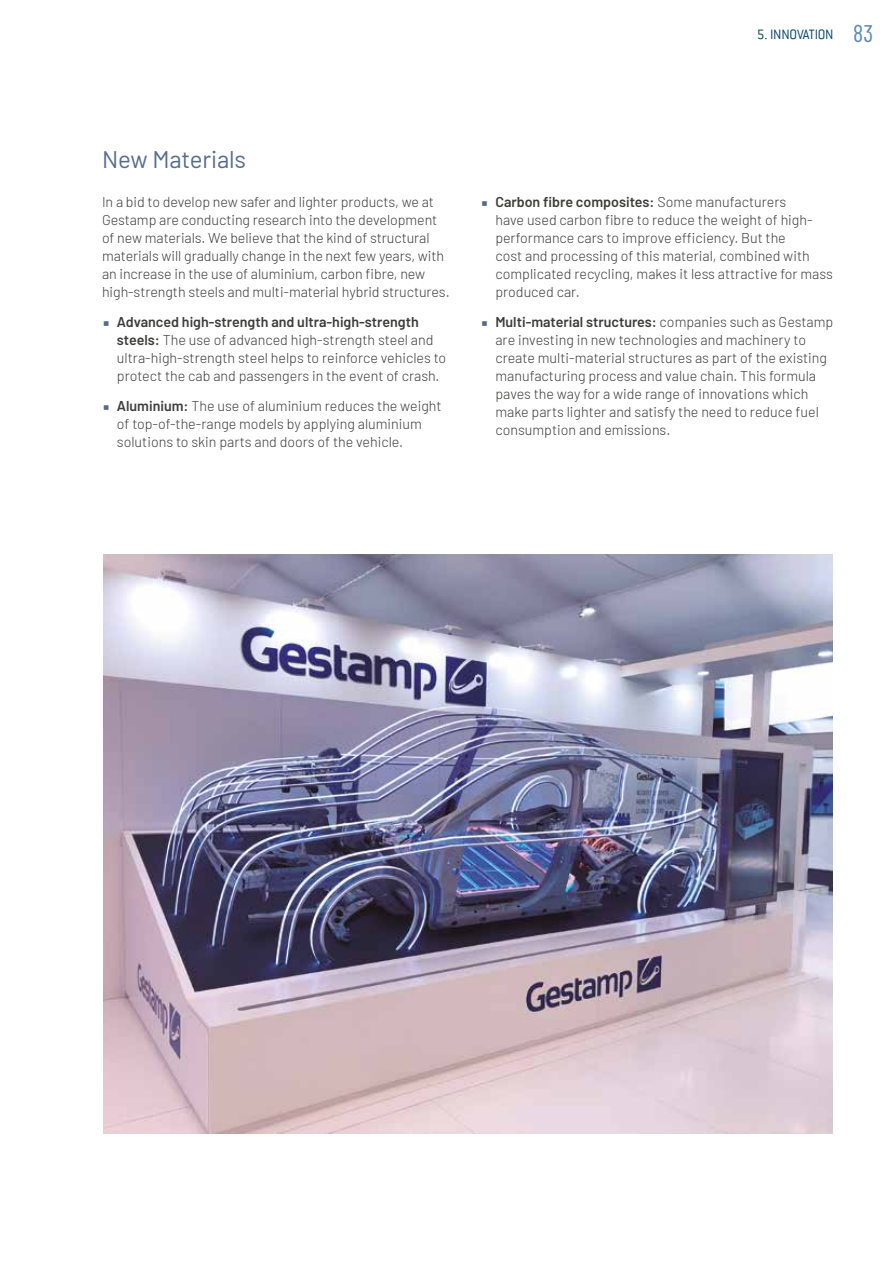
<style>
.page{position:relative;width:893px;height:1263px;background:#fff}
.page>*{position:absolute;margin:0;border:0;box-sizing:border-box;transform-origin:0 0}
.t1{font:24px "Barlow";letter-spacing:-.005em;color:#566b8e}
.t2{font:300 15px "Conduit ITC";letter-spacing:-.025em;color:#05426a}
.t3{font:300 14.25px/18px "Barlow";color:#3c3c3b}
.s1{font-weight:600}
.s2{font-family:"Barlow Condensed";font-weight:400;font-size:24px;color:#5d89b5}
</style>
<div class="page">
<img style="left:103px;top:555px;width:729px;height:578px">
<h1 class="t1" style="left:102px;top:142px;width:146px">New Materials</h1>
<p class="t3" style="left:102px;top:192px;width:349px">In a bid to develop new safer and lighter products, we at Gestamp are conducting research into the development of new materials. We believe that the kind of structural materials will gradually change in the next few years, with an increase in the use of aluminium, carbon fibre, new high-strength steels and multi-material hybrid structures.</p>
<p class="t3" style="left:117px;top:312px;width:331px"><span class="s1">Advanced high-strength and ultra-high-strength steels:</span> The use of advanced high-strength steel and ultra-high-strength steel helps to reinforce vehicles to protect the cab and passengers in the event of crash.</p>
<p class="t3" style="left:117px;top:396px;width:326px"><span class="s1">Aluminium:</span> The use of aluminium reduces the weight of top-of-the-range models by applying aluminium solutions to skin parts and doors of the vehicle.</p>
<p class="t2" style="left:757px;top:26px;width:118px">5. INNOVATION <span class="s2">83</span></p>
<p class="t3" style="left:495px;top:192px;width:339px"><span class="s1">Carbon fibre composites:</span> Some manufacturers<br>have used carbon fibre to reduce the weight of high&shy;performance cars to improve efficiency. But the<br>cost and processing of this material, combined with complicated recycling, makes it less attractive for mass produced car.</p>
<p class="t3" style="left:495px;top:312px;width:340px"><span class="s1">Multi-material structures:</span> companies such as Gestamp are investing in new technologies and machinery to create multi-material structures as part of the existing manufacturing process and value chain. This formula paves the way for a wide range of innovations which make parts lighter and satisfy the need to reduce fuel consumption and emissions.</p>
</div>
